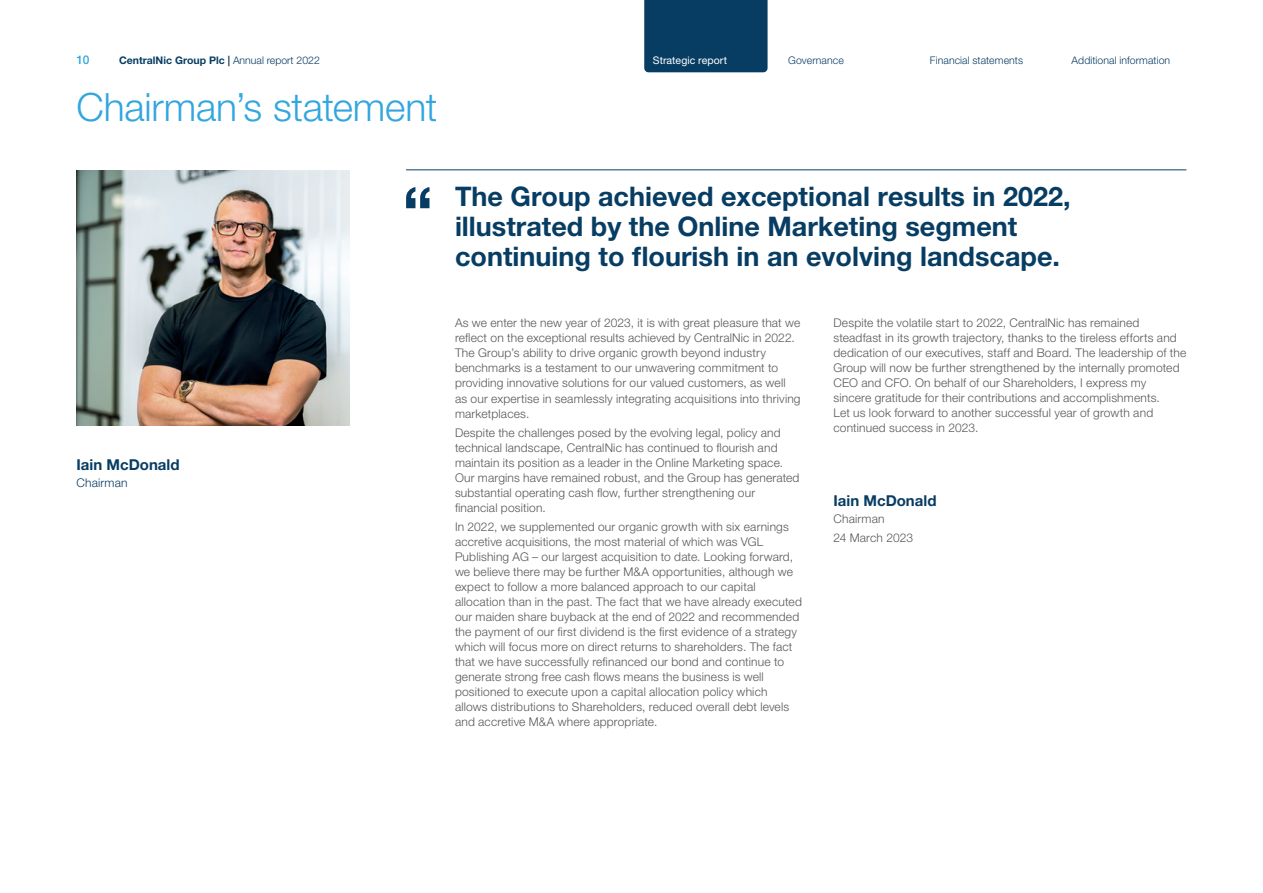
<style>
.page{position:relative;width:1263px;height:893px;background:#fff}
.page>*{position:absolute;margin:0;border:0;box-sizing:border-box;transform-origin:0 0}
.t1{font:300 39px "Helvetica Neue LT Pro";letter-spacing:-.005em;color:#32a6de}
.t2{font:700 27px/30px "Helvetica Neue LT Pro";color:#083d63}
.t3{font:700 15px "Helvetica Neue LT Pro";color:#083d63}
.t4{font:300 12px/15px "Helvetica Neue LT Pro";letter-spacing:.015em;color:#57585a}
.t5{font:300 12px "Helvetica Neue LT Pro";letter-spacing:.015em;color:#083d63}
.t6{font:500 12px "Helvetica Neue LT Pro";color:#32a6de}
.t7{font:300 10.5px "Helvetica Neue LT Pro";letter-spacing:.01em;color:#083d63}
.t8{font:700 10.5px "Helvetica Neue LT Pro";color:#083d63}
.t9{font:10.5px "Helvetica Neue LT Pro";letter-spacing:.01em;color:#fff}
.s1{font-weight:300}
</style>
<div class="page">
<div style="left:644px;top:0;width:123px;height:72px;background:#083d63"></div>
<svg style="left:406px;top:187px;width:23px;height:21px"></svg>
<hr style="left:406px;top:169px;width:780px;height:1px;background:#083d63">
<img style="left:77px;top:170px;width:273px;height:255px">
<p class="t6" style="left:77px;top:52px;width:14px">10</p>
<p class="t8" style="left:119px;top:54px;width:202px">CentralNic Group Plc | <span class="s1">Annual report 2022</span></p>
<p class="t9" style="left:653px;top:54px;width:76px">Strategic report</p>
<p class="t7" style="left:788px;top:54px;width:57px">Governance</p>
<p class="t7" style="left:930px;top:54px;width:95px">Financial statements</p>
<p class="t7" style="left:1071px;top:54px;width:100px">Additional information</p>
<h1 class="t1" style="left:77px;top:84px;width:362px">Chairman’s statement</h1>
<p class="t3" style="left:77px;top:455px;width:105px">Iain McDonald</p>
<p class="t5" style="left:77px;top:475px;width:53px">Chairman</p>
<h2 class="t2" style="left:455px;top:181px;width:617px">The Group achieved exceptional results in 2022, illustrated by the Online Marketing segment continuing to flourish in an evolving landscape.</h2>
<p class="t4" style="left:455px;top:315px;width:347px">As we enter the new year of 2023, it is with great pleasure that we reflect on the exceptional results achieved by CentralNic in 2022.<br>The Group’s ability to drive organic growth beyond industry benchmarks is a testament to our unwavering commitment to providing innovative solutions for our valued customers, as well as our expertise in seamlessly integrating acquisitions into thriving marketplaces.</p>
<p class="t4" style="left:455px;top:425px;width:346px">Despite the challenges posed by the evolving legal, policy and technical landscape, CentralNic has continued to flourish and maintain its position as a leader in the Online Marketing space.<br>Our margins have remained robust, and the Group has generated substantial operating cash flow, further strengthening our financial position.</p>
<p class="t4" style="left:455px;top:519px;width:348px">In 2022, we supplemented our organic growth with six earnings accretive acquisitions, the most material of which was VGL Publishing AG – our largest acquisition to date. Looking forward, we believe there may be further M&amp;A opportunities, although we expect to follow a more balanced approach to our capital allocation than in the past. The fact that we have already executed our maiden share buyback at the end of 2022 and recommended the payment of our first dividend is the first evidence of a strategy which will focus more on direct returns to shareholders. The fact that we have successfully refinanced our bond and continue to generate strong free cash flows means the business is well positioned to execute upon a capital allocation policy which allows distributions to Shareholders, reduced overall debt levels and accretive M&amp;A where appropriate.</p>
<p class="t4" style="left:833px;top:315px;width:354px">Despite the volatile start to 2022, CentralNic has remained steadfast in its growth trajectory, thanks to the tireless efforts and dedication of our executives, staff and Board. The leadership of the Group will now be further strengthened by the internally promoted CEO and CFO. On behalf of our Shareholders, I express my sincere gratitude for their contributions and accomplishments.<br>Let us look forward to another successful year of growth and continued success in 2023.</p>
<p class="t3" style="left:833px;top:491px;width:105px">Iain McDonald</p>
<p class="t4" style="left:833px;top:509px;width:81px;line-height:19.2px">Chairman<br>24 March 2023</p>
</div>
